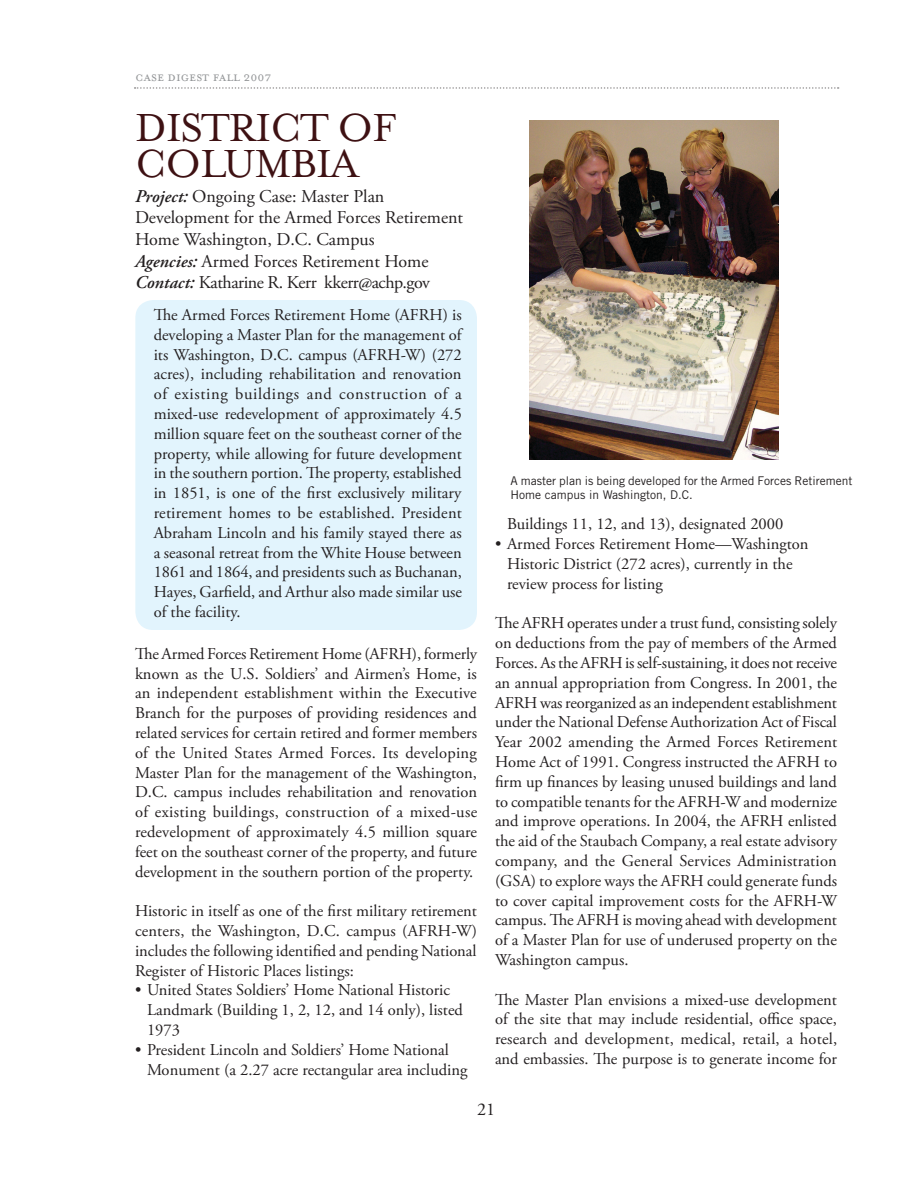
<style>
.page{position:relative;width:918px;height:1188px;background:#fff}
.page>*{position:absolute;margin:0;border:0;box-sizing:border-box;transform-origin:0 0}
.t1{font:45px "Mrs Eaves Small Caps";color:#3e1113}
.t2{font:18px/21.6px "Adobe Garamond Pro";color:#231f20}
.Box_text{font:16.5px/19.8px "Adobe Garamond Pro";color:#231f20;text-align:justify}
._1Bullet_List{font:16.5px/19.8px "Adobe Garamond Pro";color:#231f20}
.t3{font:15px "Mrs Eaves Small Caps";color:#949698}
.t4{font:12px/14.4px "Trade Gothic LT Std";color:#231f20}
.s1{font-weight:600;font-style:italic}
</style>
<div class="page">
<svg style="left:135px;top:87px;width:704px;height:2px"></svg>
<div style="left:135px;top:300px;width:342px;height:330px;background:#e2f4fd;border-radius:18px"></div>
<img style="left:530px;top:120px;width:248px;height:340px">
<p class="t3" style="left:136px;top:69px;width:137px">CASE DIGEST FALL 2007</p>
<p class="t1" style="left:135px;top:104px;width:55px">DISTRICT</p>
<p class="t1" style="left:337px;top:104px;width:29px">OF</p>
<p class="t1" style="left:135px;top:140px;width:60px">COLU</p>
<p class="t1" style="left:254px;top:140px;width:60px">MBIA</p>
<p class="t2" style="left:135px;top:186px;width:330px"><span class="s1">Project:</span> Ongoing Case: Master Plan Development for the Armed Forces Retirement Home Washington, D.C. Campus<br><span class="s1">Agencies:</span> Armed Forces Retirement Home <span class="s1">Contact:</span> Katharine R. Kerr kkerr@achp.gov</p>
<p class="Box_text" style="left:154px;top:306px;width:310px">The Armed Forces Retirement Home (AFRH) is developing a Master Plan for the management of its Washington, D.C. campus (AFRH-W) (272 acres), including rehabilitation and renovation of existing buildings and construction of a mixed-use redevelopment of approximately 4.5 million square feet on the southeast corner of the property, while allowing for future development in the southern portion. The property, established in 1851, is one of the first exclusively military retirement homes to be established. President Abraham Lincoln and his family stayed there as a seasonal retreat from the White House between 1861 and 1864, and presidents such as Buchanan, Hayes, Garfield, and Arthur also made similar use of the facility.</p>
<p class="Box_text" style="left:135px;top:644px;width:344px">The Armed Forces Retirement Home (AFRH), formerly known as the U.S. Soldiers’ and Airmen’s Home, is an independent establishment within the Executive Branch for the purposes of providing residences and related services for certain retired and former members of the United States Armed Forces. Its developing Master Plan for the management of the Washington, D.C. campus includes rehabilitation and renovation of existing buildings, construction of a mixed-use redevelopment of approximately 4.5 million square feet on the southeast corner of the property, and future development in the southern portion of the property.</p>
<p class="Box_text" style="left:135px;top:902px;width:344px">Historic in itself as one of the first military retirement centers, the Washington, D.C. campus (AFRH-W) includes the following identified and pending National Register of Historic Places listings:</p>
<p class="_1Bullet_List" style="left:147px;top:981px;width:317px;text-indent:-12px">• United States Soldiers’ Home National Historic<br>Landmark (Building 1, 2, 12, and 14 only), listed<br>1973</p>
<p class="_1Bullet_List" style="left:147px;top:1040px;width:322px;text-indent:-12px">• President Lincoln and Soldiers’ Home National<br>Monument (a 2.27 acre rectangular area including</p>
<p class="t4" style="left:510px;top:473px;width:343px">A master plan is being developed for the Armed Forces Retirement<br>Home campus in Washington, D.C.</p>
<p class="_1Bullet_List" style="left:507px;top:515px;width:278px">Buildings 11, 12, and 13), designated 2000</p>
<p class="_1Bullet_List" style="left:507px;top:535px;width:303px;text-indent:-12px">• Armed Forces Retirement Home—Washington<br>Historic District (272 acres), currently in the review process for listing</p>
<p class="Box_text" style="left:495px;top:614px;width:344px">The AFRH operates under a trust fund, consisting solely on deductions from the pay of members of the Armed Forces. As the AFRH is self-sustaining, it does not receive an annual appropriation from Congress. In 2001, the AFRH was reorganized as an independent establishment under the National Defense Authorization Act of Fiscal Year 2002 amending the Armed Forces Retirement Home Act of 1991. Congress instructed the AFRH to firm up finances by leasing unused buildings and land to compatible tenants for the AFRH-W and modernize and improve operations. In 2004, the AFRH enlisted the aid of the Staubach Company, a real estate advisory company, and the General Services Administration (GSA) to explore ways the AFRH could generate funds to cover capital improvement costs for the AFRH-W campus. The AFRH is moving ahead with development of a Master Plan for use of underused property on the Washington campus.</p>
<p class="Box_text" style="left:495px;top:990px;width:344px">The Master Plan envisions a mixed-use development of the site that may include residential, office space, research and development, medical, retail, a hotel, and embassies. The purpose is to generate income for</p>
<p class="t2" style="left:477px;top:1099px;width:19px">21</p>
</div>
